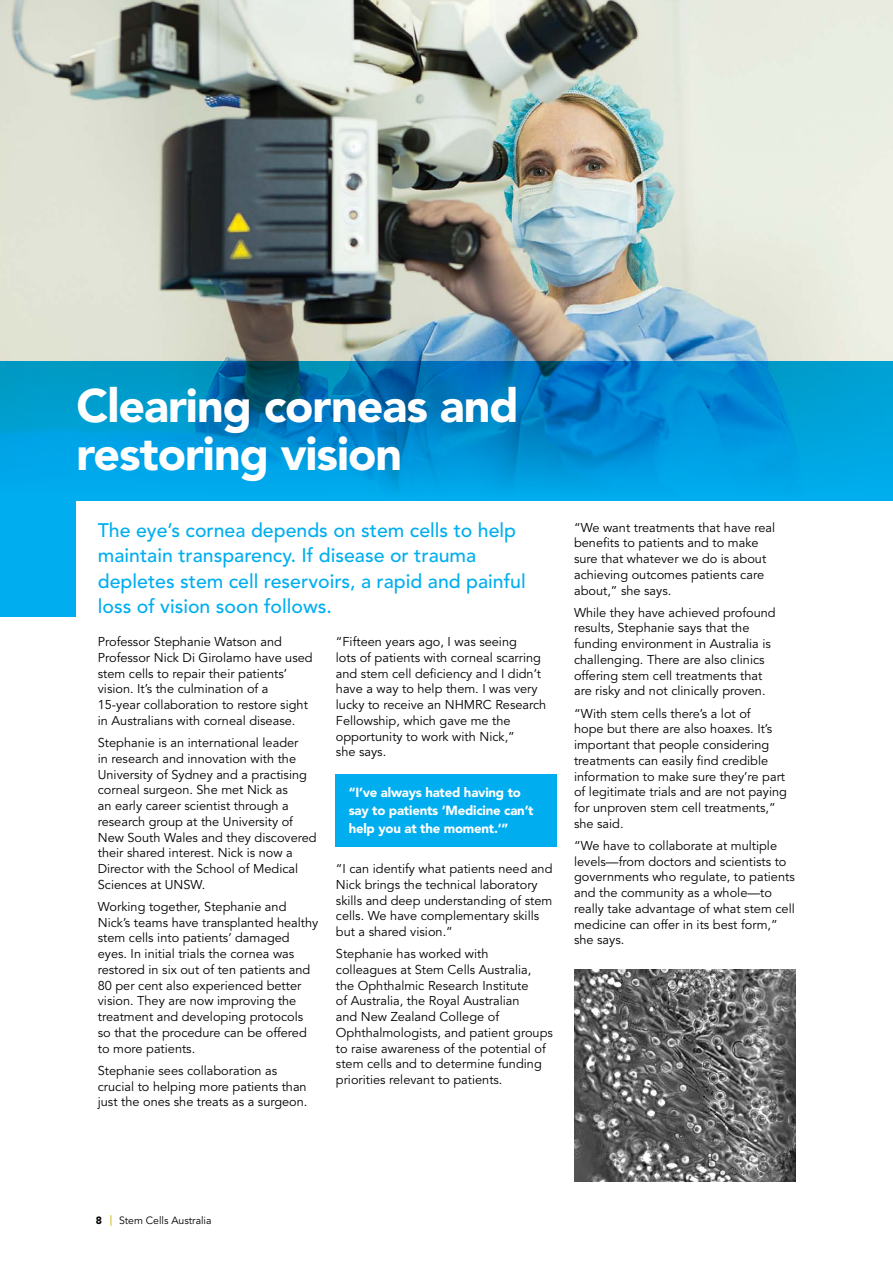
<style>
.page{position:relative;width:893px;height:1263px;background:#fff}
.page>*{position:absolute;margin:0;border:0;box-sizing:border-box;transform-origin:0 0}
.t1{font:900 46.5px/48px "Avenir";letter-spacing:-.02em;color:#fff}
.t2{font:500 19.5px/25.5px "Avenir";color:#00aeef}
.t3{font:900 13.2px/18px "Avenir";letter-spacing:-.015em;color:#fff}
.t4{font:12.75px/15.8px "Avenir";color:#000}
.t5{font:10.5px "Avenir";letter-spacing:-.005em;color:#000}
.t6{font:900 10.5px "Avenir";color:#000}
</style>
<div class="page">
<img style="left:0;top:0;width:893px;height:361px">
<svg style="left:0;top:361px;width:893px;height:256px;background:#0194d4"></svg>
<div style="left:77px;top:502px;width:816px;height:761px;background:#fff"></div>
<div style="left:336px;top:774px;width:221px;height:72px;background:#00aeef"></div>
<img style="left:574px;top:969px;width:221px;height:212px">
<h1 class="t1" style="left:77px;top:382px;width:444px">Clearing corneas and restoring vision</h1>
<h2 class="t2" style="left:98px;top:518px;width:429px">The eye’s cornea depends on stem cells to help maintain transparency. If disease or trauma depletes stem cell reservoirs, a rapid and painful loss of vision soon follows.</h2>
<p class="t4" style="left:98px;top:634px;width:216px">Professor Stephanie Watson and Professor Nick Di Girolamo have used stem cells to repair their patients’ vision. It’s the culmination of a 15-year collaboration to restore sight in Australians with corneal disease.</p>
<p class="t4" style="left:98px;top:735px;width:220px">Stephanie is an international leader<br>in research and innovation with the University of Sydney and a practising corneal surgeon. She met Nick as<br>an early career scientist through a research group at the University of New South Wales and they discovered their shared interest. Nick is now a Director with the School of Medical Sciences at UNSW.</p>
<p class="t4" style="left:98px;top:899px;width:222px">Working together, Stephanie and Nick’s teams have transplanted healthy stem cells into patients’ damaged eyes. In initial trials the cornea was restored in six out of ten patients and 80 per cent also experienced better vision. They are now improving the treatment and developing protocols so that the procedure can be offered to more patients.</p>
<p class="t4" style="left:98px;top:1063px;width:211px">Stephanie sees collaboration as crucial to helping more patients than just the ones she treats as a surgeon.</p>
<p class="t4" style="left:336px;top:634px;width:212px">“Fifteen years ago, I was seeing<br>lots of patients with corneal scarring and stem cell deficiency and I didn’t have a way to help them. I was very lucky to receive an NHMRC Research<br>Fellowship, which gave me the opportunity to work with Nick,”<br>she says.</p>
<p class="t3" style="left:349px;top:783px;width:186px">“I’ve always hated having to say to patients ‘Medicine can’t help you at the moment.’”</p>
<p class="t4" style="left:336px;top:861px;width:218px">“I can identify what patients need and Nick brings the technical laboratory skills and deep understanding of stem cells. We have complementary skills but a shared vision.”</p>
<p class="t4" style="left:336px;top:946px;width:218px">Stephanie has worked with<br>colleagues at Stem Cells Australia, the Ophthalmic Research Institute<br>of Australia, the Royal Australian<br>and New Zealand College of Ophthalmologists, and patient groups to raise awareness of the potential of stem cells and to determine funding priorities relevant to patients.</p>
<p class="t4" style="left:574px;top:520px;width:203px">“We want treatments that have real benefits to patients and to make sure that whatever we do is about achieving outcomes patients care about,” she says.</p>
<p class="t4" style="left:574px;top:605px;width:203px">While they have achieved profound results, Stephanie says that the funding environment in Australia is challenging. There are also clinics offering stem cell treatments that are risky and not clinically proven.</p>
<p class="t4" style="left:574px;top:706px;width:214px">“With stem cells there’s a lot of<br>hope but there are also hoaxes. It’s important that people considering treatments can easily find credible information to make sure they’re part of legitimate trials and are not paying for unproven stem cell treatments,” she said.</p>
<p class="t4" style="left:574px;top:838px;width:222px">“We have to collaborate at multiple levels—from doctors and scientists to governments who regulate, to patients and the community as a whole—to really take advantage of what stem cell medicine can offer in its best form,” she says.</p>
<p class="t6" style="left:96px;top:1214px;width:8px">8</p>
<p class="t5" style="left:119px;top:1214px;width:94px">Stem Cells Australia</p>
</div>
